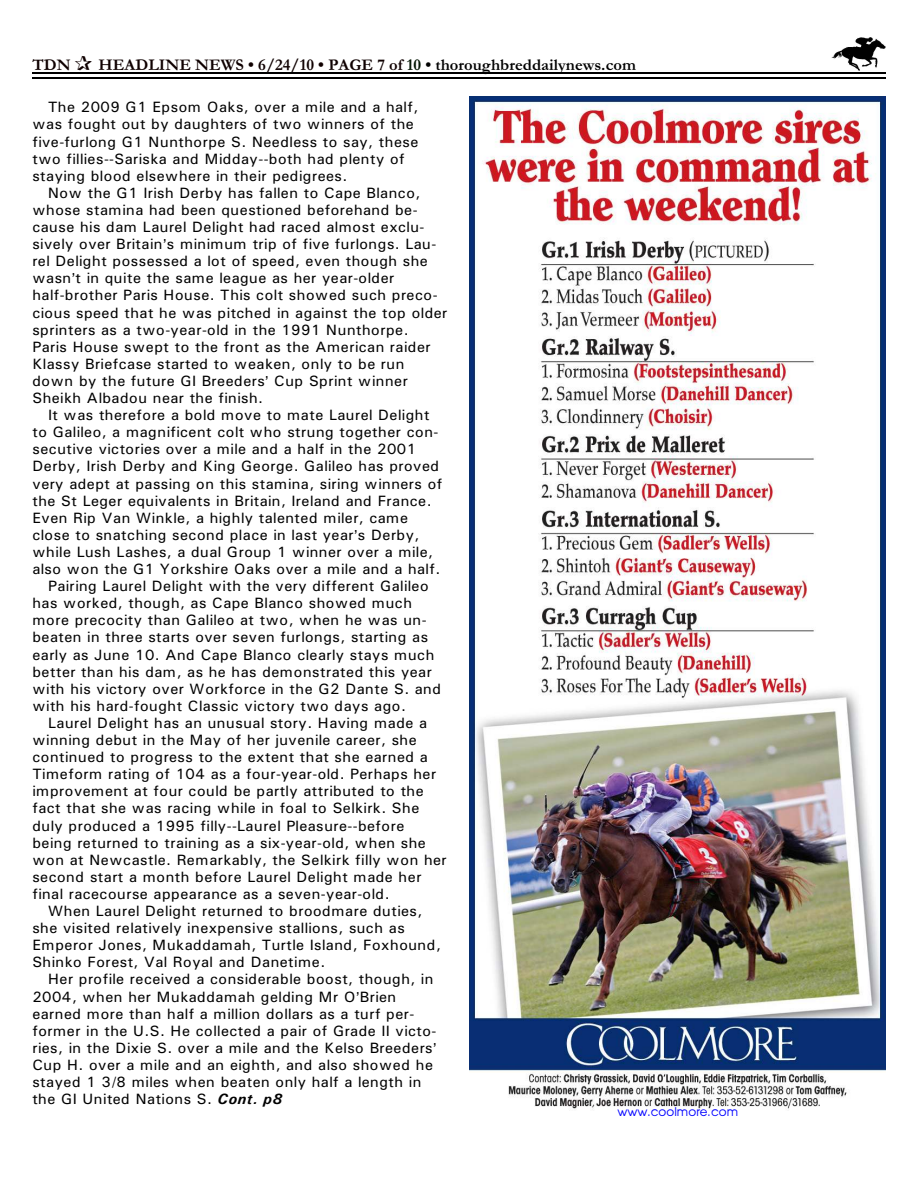
<style>
.page{position:relative;width:918px;height:1188px;background:#fff}
.page>*{position:absolute;margin:0;border:0;box-sizing:border-box;transform-origin:0 0}
.t1{font:700 16.5px "Garamond";letter-spacing:.005em;color:#0f0000}
.t2{font:15px/17.1px "Univers";letter-spacing:.03em;color:#000}
.t3{font:12px "Advance";color:#00f}
.s1{color:#001400}
.s2{color:#000}
.s3{font-weight:700;font-style:italic}
</style>
<div class="page">
<img style="left:832px;top:38px;width:54px;height:32px">
<hr style="left:32px;top:72px;width:853px;height:1px;background:#000">
<hr style="left:32px;top:77px;width:853px;height:2px;background:#000">
<img style="left:470px;top:97px;width:416px;height:1013px">
<p class="t1" style="left:32px;top:59px;width:40px">TDN</p>
<p class="t1" style="left:98px;top:59px;width:539px">HEADLINE NEWS • 6/24/10 • PAGE 7 of <span class="s1">10</span> <span class="s2">• thoroughbreddailynews.com</span></p>
<p class="t2" style="left:32px;top:100px;width:388px;text-indent:16px">The 2009 G1 Epsom Oaks, over a mile and a half, was fought out by daughters of two winners of the five-furlong G1 Nunthorpe S. Needless to say, these two fillies--Sariska and Midday--both had plenty of staying blood elsewhere in their pedigrees.</p>
<p class="t2" style="left:32px;top:185px;width:417px;text-indent:16px">Now the G1 Irish Derby has fallen to Cape Blanco, whose stamina had been questioned beforehand be&shy;cause his dam Laurel Delight had raced almost exclu&shy;sively over Britain s minimum trip of five furlongs. Lau&shy;rel Delight possessed a lot of speed, even though she wasn t in quite the same league as her year-older half-brother Paris House. This colt showed such preco&shy;cious speed that he was pitched in against the top older sprinters as a two-year-old in the 1991 Nunthorpe.<br>Paris House swept to the front as the American raider Klassy Briefcase started to weaken, only to be run down by the future GI Breeders Cup Sprint winner Sheikh Albadou near the finish.</p>
<p class="t2" style="left:48px;top:408px;width:383px">It was therefore a bold move to mate Laurel Delight</p>
<p class="t2" style="left:32px;top:425px;width:408px">to Galileo, a magnificent colt who strung together con-</p>
<p class="t2" style="left:32px;top:442px;width:385px">secutive victories over a mile and a half in the 2001</p>
<p class="t2" style="left:32px;top:459px;width:408px">Derby, Irish Derby and King George. Galileo has proved</p>
<p class="t2" style="left:32px;top:476px;width:412px">very adept at passing on this stamina, siring winners of</p>
<p class="t2" style="left:32px;top:493px;width:401px">the St Leger equivalents in Britain, Ireland and France.</p>
<p class="t2" style="left:32px;top:510px;width:377px">Even Rip Van Winkle, a highly talented miler, came</p>
<p class="t2" style="left:32px;top:527px;width:389px">close to snatching second place in last year s Derby,</p>
<p class="t2" style="left:32px;top:545px;width:402px">while Lush Lashes, a dual Group 1 winner over a mile,</p>
<p class="t2" style="left:32px;top:562px;width:410px">also won the G1 Yorkshire Oaks over a mile and a half.</p>
<p class="t2" style="left:48px;top:579px;width:382px">Pairing Laurel Delight with the very different Galileo</p>
<p class="t2" style="left:32px;top:596px;width:381px">has worked, though, as Cape Blanco showed much</p>
<p class="t2" style="left:32px;top:613px;width:396px">more precocity than Galileo at two, when he was un-</p>
<p class="t2" style="left:32px;top:630px;width:397px">beaten in three starts over seven furlongs, starting as</p>
<p class="t2" style="left:32px;top:647px;width:403px">early as June 10. And Cape Blanco clearly stays much</p>
<p class="t2" style="left:32px;top:664px;width:401px">better than his dam, as he has demonstrated this year</p>
<p class="t2" style="left:32px;top:681px;width:410px">with his victory over Workforce in the G2 Dante S. and</p>
<p class="t2" style="left:32px;top:698px;width:375px">with his hard-fought Classic victory two days ago.</p>
<p class="t2" style="left:48px;top:716px;width:381px">Laurel Delight has an unusual story. Having made a</p>
<p class="t2" style="left:32px;top:733px;width:386px">winning debut in the May of her juvenile career, she</p>
<p class="t2" style="left:32px;top:750px;width:397px">continued to progress to the extent that she earned a</p>
<p class="t2" style="left:32px;top:767px;width:405px">Timeform rating of 104 as a four-year-old. Perhaps her</p>
<p class="t2" style="left:32px;top:784px;width:393px">improvement at four could be partly attributed to the</p>
<p class="t2" style="left:32px;top:801px;width:389px">fact that she was racing while in foal to Selkirk. She</p>
<p class="t2" style="left:32px;top:818px;width:374px">duly produced a 1995 filly--Laurel Pleasure--before</p>
<p class="t2" style="left:32px;top:835px;width:395px">being returned to training as a six-year-old, when she</p>
<p class="t2" style="left:32px;top:852px;width:416px">won at Newcastle. Remarkably, the Selkirk filly won her</p>
<p class="t2" style="left:32px;top:869px;width:391px">second start a month before Laurel Delight made her</p>
<p class="t2" style="left:32px;top:887px;width:359px">final racecourse appearance as a seven-year-old.</p>
<p class="t2" style="left:48px;top:904px;width:376px">When Laurel Delight returned to broodmare duties,</p>
<p class="t2" style="left:32px;top:921px;width:374px">she visited relatively inexpensive stallions, such as</p>
<p class="t2" style="left:32px;top:938px;width:410px">Emperor Jones, Mukaddamah, Turtle Island, Foxhound,</p>
<p class="t2" style="left:32px;top:955px;width:295px">Shinko Forest, Val Royal and Danetime.</p>
<p class="t2" style="left:48px;top:972px;width:387px">Her profile received a considerable boost, though, in</p>
<p class="t2" style="left:32px;top:989px;width:365px">2004, when her Mukaddamah gelding Mr O Brien</p>
<p class="t2" style="left:32px;top:1006px;width:384px">earned more than half a million dollars as a turf per-</p>
<p class="t2" style="left:32px;top:1023px;width:406px">former in the U.S. He collected a pair of Grade II victo-</p>
<p class="t2" style="left:32px;top:1040px;width:402px">ries, in the Dixie S. over a mile and the Kelso Breeders</p>
<p class="t2" style="left:32px;top:1058px;width:402px">Cup H. over a mile and an eighth, and also showed he</p>
<p class="t2" style="left:32px;top:1075px;width:390px">stayed 1 3/8 miles when beaten only half a length in</p>
<p class="t2" style="left:32px;top:1092px;width:251px">the GI United Nations S. <span class="s3">Cont. p8</span></p>
<p class="t3" style="left:617px;top:1107px;width:122px">www.coolmore.com</p>
</div>
